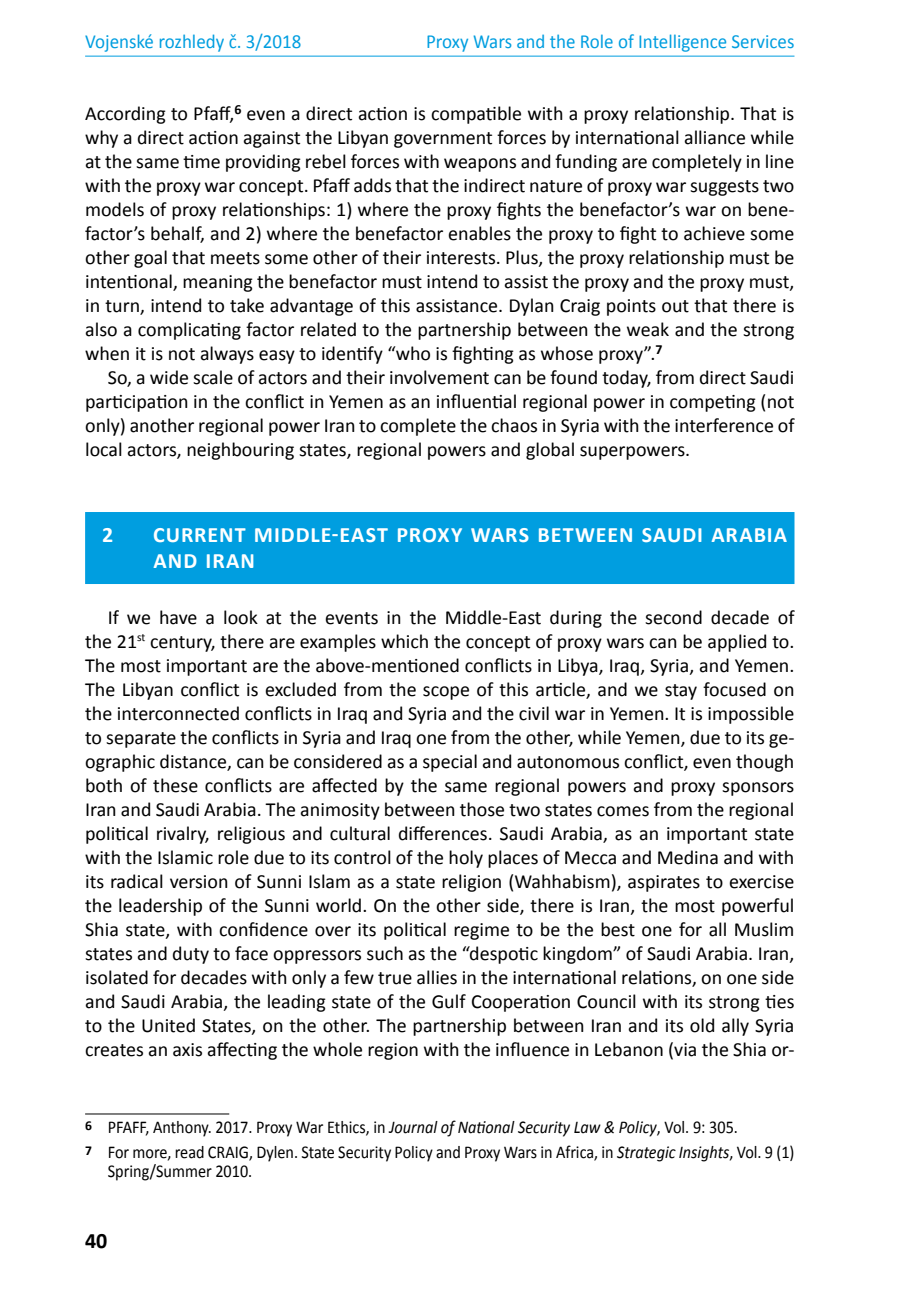
<style>
.page{position:relative;width:908px;height:1304px;background:#fff}
.page>*{position:absolute;margin:0;border:0;box-sizing:border-box;transform-origin:0 0}
.t1{font:700 22px/26px "Calibri";letter-spacing:.04em;color:#fff}
.t2{font:700 22px "Calibri";color:#000}
.t3{font:20px/24px "Calibri";color:#000;text-align:justify}
.t4{font:20px "Calibri";color:#009ee0;scale:.95 1}
.t5{font:18px/25px "Calibri";color:#000;scale:.9 1}
.s1{font-style:italic}
</style>
<div class="page">
<hr style="left:85px;top:56px;width:709px;height:1px;background:#009ee0">
<div style="left:85px;top:512px;width:709px;height:72px;background:#009ee0"></div>
<hr style="left:85px;top:1113px;width:144px;height:1px;background:#000">
<p class="t4" style="left:85px;top:29px;width:229px">Vojenské rozhledy č. 3/2018</p>
<p class="t4" style="left:426px;top:29px;width:389px">Proxy Wars and the Role of Intelligence Services</p>
<p class="t3" style="left:85px;top:101px;width:710px">According to Pfaff,<sup>6</sup> even a direct action is compatible with a proxy relationship. That is why a direct action against the Libyan government forces by international alliance while at the same time providing rebel forces with weapons and funding are completely in line with the proxy war concept. Pfaff adds that the indirect nature of proxy war suggests two models of proxy relationships: 1) where the proxy fights the benefactor’s war on bene&shy;factor’s behalf, and 2) where the benefactor enables the proxy to fight to achieve some other goal that meets some other of their interests. Plus, the proxy relationship must be intentional, meaning the benefactor must intend to assist the proxy and the proxy must, in turn, intend to take advantage of this assistance. Dylan Craig points out that there is also a complicating factor related to the partnership between the weak and the strong when it is not always easy to identify “who is fighting as whose proxy”.<sup>7</sup></p>
<p class="t3" style="left:85px;top:365px;width:710px;text-indent:23px">So, a wide scale of actors and their involvement can be found today, from direct Saudi participation in the conflict in Yemen as an influential regional power in competing (not only) another regional power Iran to complete the chaos in Syria with the interference of local actors, neighbouring states, regional powers and global superpowers.</p>
<p class="t1" style="left:102px;top:522px;width:13px">2</p>
<p class="t1" style="left:153px;top:522px;width:635px">CURRENT MIDDLE-EAST PROXY WARS BETWEEN SAUDI ARABIA<br>AND IRAN</p>
<p class="t3" style="left:85px;top:605px;width:710px;text-indent:23px">If we have a look at the events in the Middle-East during the second decade of the 21<sup>st</sup> century, there are examples which the concept of proxy wars can be applied to.<br>The most important are the above-mentioned conflicts in Libya, Iraq, Syria, and Yemen.<br>The Libyan conflict is excluded from the scope of this article, and we stay focused on the interconnected conflicts in Iraq and Syria and the civil war in Yemen. It is impossible to separate the conflicts in Syria and Iraq one from the other, while Yemen, due to its ge&shy;ographic distance, can be considered as a special and autonomous conflict, even though both of these conflicts are affected by the same regional powers and proxy sponsors Iran and Saudi Arabia. The animosity between those two states comes from the regional political rivalry, religious and cultural differences. Saudi Arabia, as an important state with the Islamic role due to its control of the holy places of Mecca and Medina and with its radical version of Sunni Islam as a state religion (Wahhabism), aspirates to exercise the leadership of the Sunni world. On the other side, there is Iran, the most powerful Shia state, with confidence over its political regime to be the best one for all Muslim states and duty to face oppressors such as the “despotic kingdom” of Saudi Arabia. Iran, isolated for decades with only a few true allies in the international relations, on one side and Saudi Arabia, the leading state of the Gulf Cooperation Council with its strong ties to the United States, on the other. The partnership between Iran and its old ally Syria creates an axis affecting the whole region with the influence in Lebanon (via the Shia or-</p>
<p class="t5" style="left:85px;top:1115px;width:789px"><sup>6</sup> PFAFF, Anthony. 2017. Proxy War Ethics, in <span class="s1">Journal of National Security Law &amp; Policy</span>, Vol. 9: 305.<br><sup>7</sup> For more, read CRAIG, Dylen. State Security Policy and Proxy Wars in Africa, in <span class="s1">Strategic Insights</span>, Vol. 9 (1)</p>
<p class="t5" style="left:108px;top:1159px;width:162px">Spring/Summer 2010.</p>
<p class="t2" style="left:85px;top:1227px;width:24px">40</p>
</div>
